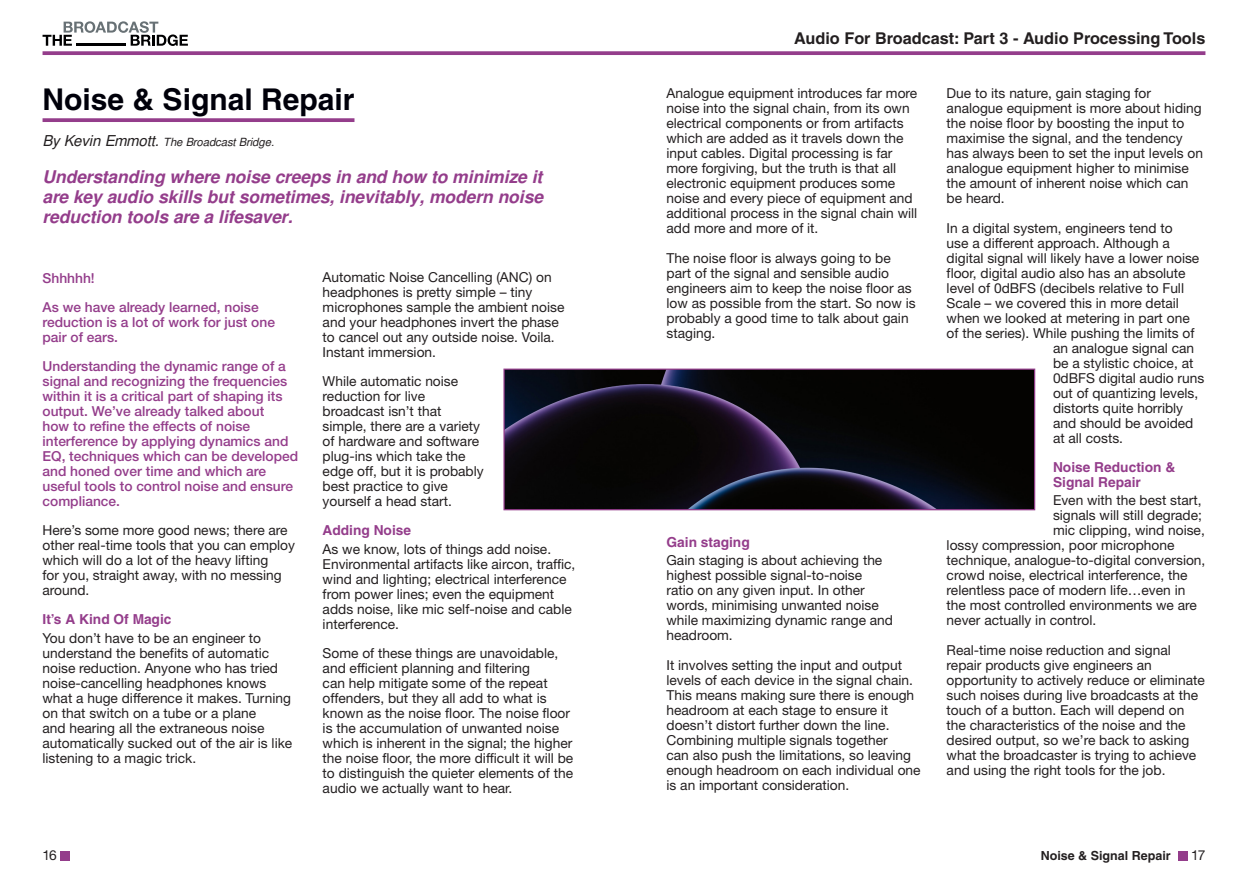
<style>
.page{position:relative;width:1248px;height:886px;background:#fff}
.page>*{position:absolute;margin:0;border:0;box-sizing:border-box;transform-origin:0 0}
.t1{font:700 30px "Helvetica";color:#00000a}
.Body{font:italic 700 17.5px/20px "Free Sans";color:#943d8b;text-align:justify}
.t2{font:700 16.25px "Helvetica";color:#231f20}
.Body-2{font:13.75px/15px "Helvetica Neue";color:#231f20}
.Body-3{font:500 13.75px/15px "Helvetica Neue";color:#943d8b}
.Paragraph_Headings{font:700 13.75px/15px "Helvetica";color:#943d8b}
.Body-4{font:700 12.5px "Helvetica";color:#231f20}
.t3{font:italic 11.25px "Free Sans";color:#231f20}
.s1{font-size:15px}
</style>
<div class="page">
<svg style="left:43px;top:21px;width:145px;height:25px"></svg>
<hr style="left:76px;top:43px;width:50px;height:3px;background:#000001">
<svg style="left:43px;top:51px;width:1162px;height:4px;background:#9b4a93"></svg>
<div style="left:60px;top:850px;width:10px;height:10px;background:#943d8b"></div>
<div style="left:1177px;top:850px;width:10px;height:10px;background:#943d8b"></div>
<svg style="left:43px;top:118px;width:311px;height:4px"></svg>
<img style="left:505px;top:371px;width:528px;height:137px">
<div style="left:503px;top:369px;width:532px;height:141px;border:1px solid #943d8b"></div>
<p class="t1" style="left:43px;top:81px;width:313px">Noise &amp; Signal Repair</p>
<p class="t3" style="left:43px;top:134px;width:233px"><span class="s1">By Kevin Emmott.</span> The Broadcast Bridge.</p>
<p class="Body" style="left:43px;top:167px;width:502px">Understanding where noise creeps in and how to minimize it are key audio skills but sometimes, inevitably, modern noise reduction tools are a lifesaver.</p>
<p class="Body-3" style="left:43px;top:270px;width:54px">Shhhhh!</p>
<p class="Body-3" style="left:43px;top:299px;width:234px">As we have already learned, noise reduction is a lot of work for just one pair of ears.</p>
<p class="Body-3" style="left:43px;top:358px;width:257px">Understanding the dynamic range of a signal and recognizing the frequencies within it is a critical part of shaping its output. We’ve already talked about<br>how to refine the effects of noise interference by applying dynamics and EQ, techniques which can be developed and honed over time and which are useful tools to control noise and ensure compliance.</p>
<p class="Body-2" style="left:43px;top:523px;width:254px">Here’s some more good news; there are other real-time tools that you can employ which will do a lot of the heavy lifting<br>for you, straight away, with no messing around.</p>
<p class="Paragraph_Headings" style="left:43px;top:612px;width:130px">It’s A Kind Of Magic</p>
<p class="Body-2" style="left:43px;top:630px;width:251px">You don’t have to be an engineer to understand the benefits of automatic noise reduction. Anyone who has tried noise-cancelling headphones knows what a huge difference it makes. Turning on that switch on a tube or a plane<br>and hearing all the extraneous noise automatically sucked out of the air is like listening to a magic trick.</p>
<p class="Body-2" style="left:322px;top:269px;width:243px">Automatic Noise Cancelling (ANC) on headphones is pretty simple – tiny microphones sample the ambient noise and your headphones invert the phase to cancel out any outside noise. Voila.<br>Instant immersion.</p>
<p class="Body-2" style="left:322px;top:373px;width:162px">While automatic noise reduction for live broadcast isn’t that simple, there are a variety of hardware and software plug-ins which take the edge off, but it is probably best practice to give yourself a head start.</p>
<p class="Paragraph_Headings" style="left:322px;top:523px;width:90px">Adding Noise</p>
<p class="Body-2" style="left:322px;top:541px;width:254px">As we know, lots of things add noise.<br>Environmental artifacts like aircon, traffic, wind and lighting; electrical interference from power lines; even the equipment adds noise, like mic self-noise and cable interference.</p>
<p class="Body-2" style="left:322px;top:645px;width:252px">Some of these things are unavoidable, and efficient planning and filtering<br>can help mitigate some of the repeat offenders, but they all add to what is known as the noise floor. The noise floor is the accumulation of unwanted noise which is inherent in the signal; the higher the noise floor, the more difficult it will be to distinguish the quieter elements of the audio we actually want to hear.</p>
<p class="t2" style="left:794px;top:28px;width:412px">Audio For Broadcast: Part 3 - Audio Processing Tools</p>
<p class="Body-2" style="left:666px;top:86px;width:252px">Analogue equipment introduces far more noise into the signal chain, from its own electrical components or from artifacts which are added as it travels down the input cables. Digital processing is far more forgiving, but the truth is that all electronic equipment produces some noise and every piece of equipment and additional process in the signal chain will add more and more of it.</p>
<p class="Body-2" style="left:666px;top:250px;width:251px">The noise floor is always going to be part of the signal and sensible audio engineers aim to keep the noise floor as low as possible from the start. So now is probably a good time to talk about gain staging.</p>
<p class="Paragraph_Headings" style="left:666px;top:534px;width:85px">Gain staging</p>
<p class="Body-2" style="left:666px;top:553px;width:228px">Gain staging is about achieving the highest possible signal-to-noise<br>ratio on any given input. In other words, minimising unwanted noise while maximizing dynamic range and headroom.</p>
<p class="Body-2" style="left:666px;top:657px;width:255px">It involves setting the input and output levels of each device in the signal chain.<br>This means making sure there is enough headroom at each stage to ensure it doesn’t distort further down the line.<br>Combining multiple signals together<br>can also push the limitations, so leaving enough headroom on each individual one is an important consideration.</p>
<p class="Body-2" style="left:946px;top:86px;width:258px">Due to its nature, gain staging for analogue equipment is more about hiding the noise floor by boosting the input to maximise the signal, and the tendency has always been to set the input levels on analogue equipment higher to minimise the amount of inherent noise which can be heard.</p>
<p class="Body-2" style="left:946px;top:220px;width:227px">In a digital system, engineers tend to</p>
<p class="Body-2" style="left:946px;top:235px;width:225px">use a different approach. Although a</p>
<p class="Body-2" style="left:946px;top:250px;width:254px">digital signal will likely have a lower noise</p>
<p class="Body-2" style="left:946px;top:265px;width:240px">floor, digital audio also has an absolute</p>
<p class="Body-2" style="left:946px;top:280px;width:239px">level of 0dBFS (decibels relative to Full</p>
<p class="Body-2" style="left:946px;top:295px;width:234px">Scale – we covered this in more detail</p>
<p class="Body-2" style="left:946px;top:310px;width:244px">when we looked at metering in part one</p>
<p class="Body-2" style="left:946px;top:325px;width:249px">of the series). While pushing the limits of</p>
<p class="Body-2" style="left:1052px;top:340px;width:143px">an analogue signal can</p>
<p class="Body-2" style="left:1052px;top:355px;width:142px">be a stylistic choice, at</p>
<p class="Body-2" style="left:1052px;top:370px;width:153px">0dBFS digital audio runs</p>
<p class="Body-2" style="left:1052px;top:385px;width:147px">out of quantizing levels,</p>
<p class="Body-2" style="left:1052px;top:400px;width:132px">distorts quite horribly</p>
<p class="Body-2" style="left:1052px;top:415px;width:142px">and should be avoided</p>
<p class="Body-2" style="left:1052px;top:430px;width:72px">at all costs.</p>
<p class="Paragraph_Headings" style="left:1052px;top:459px;width:124px">Noise Reduction &amp;<br>Signal Repair</p>
<p class="Body-2" style="left:1052px;top:493px;width:150px">Even with the best start,</p>
<p class="Body-2" style="left:1052px;top:508px;width:150px">signals will still degrade;</p>
<p class="Body-2" style="left:1052px;top:523px;width:153px">mic clipping, wind noise,</p>
<p class="Body-2" style="left:946px;top:538px;width:229px">lossy compression, poor microphone</p>
<p class="Body-2" style="left:946px;top:553px;width:260px">technique, analogue-to-digital conversion,</p>
<p class="Body-2" style="left:946px;top:568px;width:242px">crowd noise, electrical interference, the</p>
<p class="Body-2" style="left:946px;top:583px;width:240px">relentless pace of modern life…even in</p>
<p class="Body-2" style="left:946px;top:598px;width:252px">the most controlled environments we are</p>
<p class="Body-2" style="left:946px;top:613px;width:151px">never actually in control.</p>
<p class="Body-2" style="left:946px;top:642px;width:259px">Real-time noise reduction and signal repair products give engineers an opportunity to actively reduce or eliminate such noises during live broadcasts at the touch of a button. Each will depend on the characteristics of the noise and the desired output, so we’re back to asking what the broadcaster is trying to achieve and using the right tools for the job.</p>
<p class="Body-2" style="left:43px;top:848px;width:16px">16</p>
<p class="Body-2" style="left:1191px;top:848px;width:16px">17</p>
<p class="Body-4" style="left:1040px;top:848px;width:131px">Noise &amp; Signal Repair</p>
</div>
